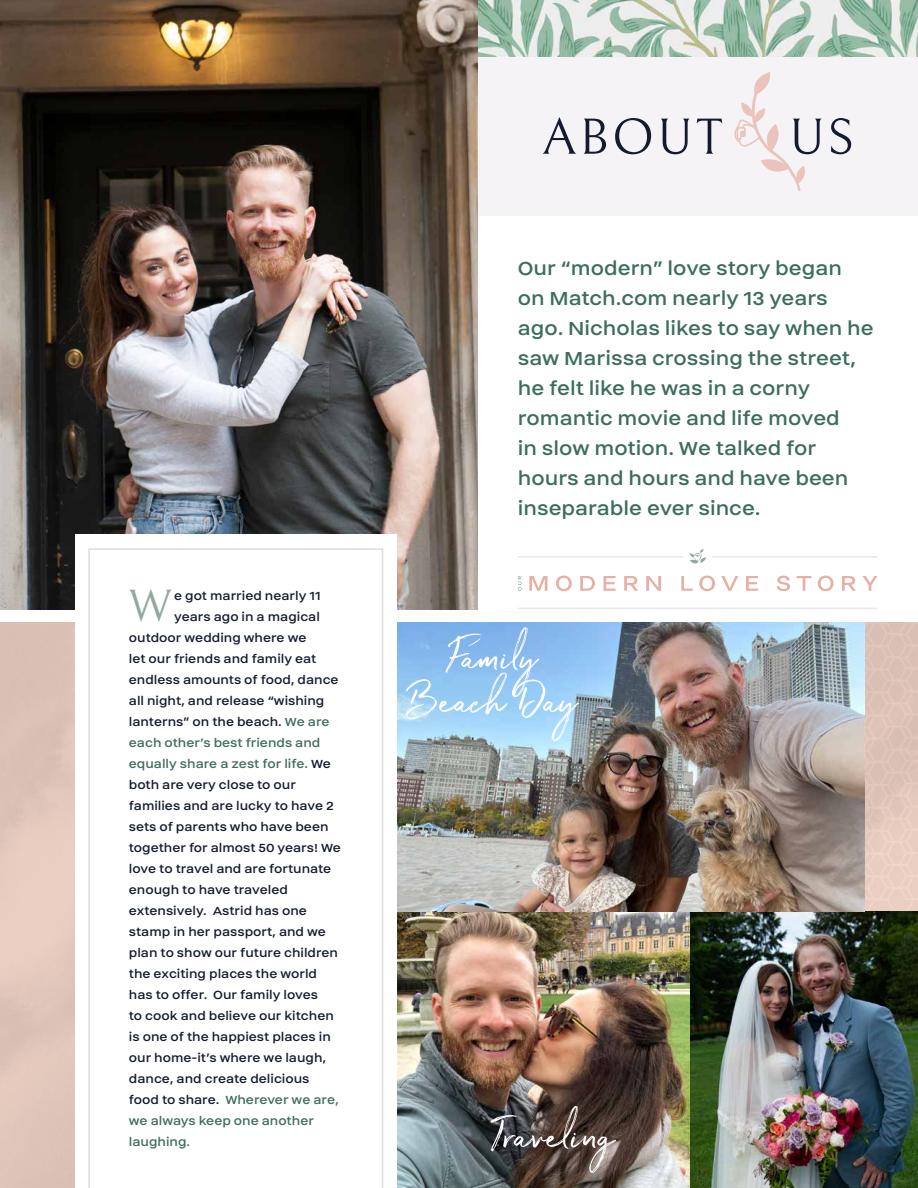
<style>
.page{position:relative;width:918px;height:1188px;background:#fff}
.page>*{position:absolute;margin:0;border:0;box-sizing:border-box;transform-origin:0 0}
.t1{font:81.45px "The Saturday";color:#fff}
.t2{font:51px "Bellefair";letter-spacing:.05em;color:#141b2e}
.t3{font:45.45px "Bellefair";color:#93a79c}
.t4{font:24px/30px "Helmet";color:#3d6d60}
.t5{font:15px "Helmet";color:#141b2e}
.t6{font:15px "Helmet";color:#3d6d60}
.s1{color:#3d6d60}
.s2{color:#141b2e}
</style>
<div class="page">
<img style="left:477px;top:0;width:441px;height:57px">
<img style="left:397px;top:622px;width:521px;height:566px">
<div style="left:443px;top:57px;width:475px;height:159px;background:#f5f3f6"></div>
<img style="left:0;top:0;width:477px;height:609px">
<img style="left:0;top:623px;width:1px;height:107px">
<div style="left:75px;top:535px;width:322px;height:653px;background:#fff"></div>
<svg style="left:88px;top:548px;width:295px;height:640px"></svg>
<svg style="left:734px;top:72px;width:71px;height:119px"></svg>
<svg style="left:529px;top:576px;width:349px;height:15px"></svg>
<svg style="left:518px;top:576px;width:4px;height:15px"></svg>
<hr style="left:518px;top:556px;width:165px;height:2px;background:#e8e8ea">
<hr style="left:518px;top:608px;width:359px;height:1px;background:#e8e8ea">
<svg style="left:689px;top:549px;width:17px;height:15px"></svg>
<hr style="left:712px;top:556px;width:165px;height:2px;background:#e8e8ea">
<img style="left:865px;top:900px;width:53px;height:12px">
<img style="left:865px;top:622px;width:53px;height:278px">
<h3 class="t3" style="left:129px;top:582px;width:45px">W</h3>
<p class="t5" style="left:174px;top:589px;width:148px">e got married nearly 11</p>
<p class="t5" style="left:174px;top:610px;width:147px">years ago in a magical</p>
<p class="t5" style="left:129px;top:631px;width:179px">outdoor wedding where we</p>
<p class="t5" style="left:129px;top:652px;width:189px">let our friends and family eat</p>
<p class="t5" style="left:129px;top:673px;width:211px">endless amounts of food, dance</p>
<p class="t5" style="left:129px;top:694px;width:197px">all night, and release “wishing</p>
<p class="t5" style="left:129px;top:715px;width:202px">lanterns” on the beach. <span class="s1">We are</span></p>
<p class="t6" style="left:129px;top:736px;width:193px">each other’s best friends and</p>
<p class="t6" style="left:129px;top:757px;width:204px">equally share a zest for life. <span class="s2">We</span></p>
<p class="t5" style="left:129px;top:778px;width:169px">both are very close to our</p>
<p class="t5" style="left:129px;top:799px;width:206px">families and are lucky to have 2</p>
<p class="t5" style="left:129px;top:820px;width:201px">sets of parents who have been</p>
<p class="t5" style="left:129px;top:841px;width:214px">together for almost 50 years! We</p>
<p class="t5" style="left:129px;top:862px;width:204px">love to travel and are fortunate</p>
<p class="t5" style="left:129px;top:883px;width:161px">enough to have traveled</p>
<p class="t5" style="left:129px;top:904px;width:180px">extensively. Astrid has one</p>
<p class="t5" style="left:129px;top:925px;width:199px">stamp in her passport, and we</p>
<p class="t5" style="left:129px;top:946px;width:211px">plan to show our future children</p>
<p class="t5" style="left:129px;top:967px;width:190px">the exciting places the world</p>
<p class="t5" style="left:129px;top:988px;width:191px">has to offer. Our family loves</p>
<p class="t5" style="left:129px;top:1009px;width:207px">to cook and believe our kitchen</p>
<p class="t5" style="left:129px;top:1030px;width:203px">is one of the happiest places in</p>
<p class="t5" style="left:129px;top:1051px;width:199px">our home-it’s where we laugh,</p>
<p class="t5" style="left:129px;top:1072px;width:182px">dance, and create delicious</p>
<p class="t6" style="left:129px;top:1093px;width:211px"><span class="s2">food to share.</span> Wherever we are,</p>
<p class="t6" style="left:129px;top:1114px;width:187px">we always keep one another</p>
<p class="t6" style="left:129px;top:1135px;width:63px">laughing.</p>
<h2 class="t2" style="left:541px;top:109px;width:183px">ABOUT</h2>
<h2 class="t2" style="left:788px;top:109px;width:67px">US</h2>
<p class="t4" style="left:518px;top:254px;width:357px">Our “modern” love story began on Match.com nearly 13 years ago. Nicholas likes to say when he saw Marissa crossing the street, he felt like he was in a corny romantic movie and life moved<br>in slow motion. We talked for hours and hours and have been inseparable ever since.</p>
<h1 class="t1" style="left:446px;top:593px;width:94px">Family</h1>
<h1 class="t1" style="left:407px;top:637px;width:173px">Beach Day</h1>
<h1 class="t1" style="left:491px;top:1072px;width:128px">Traveling</h1>
</div>
